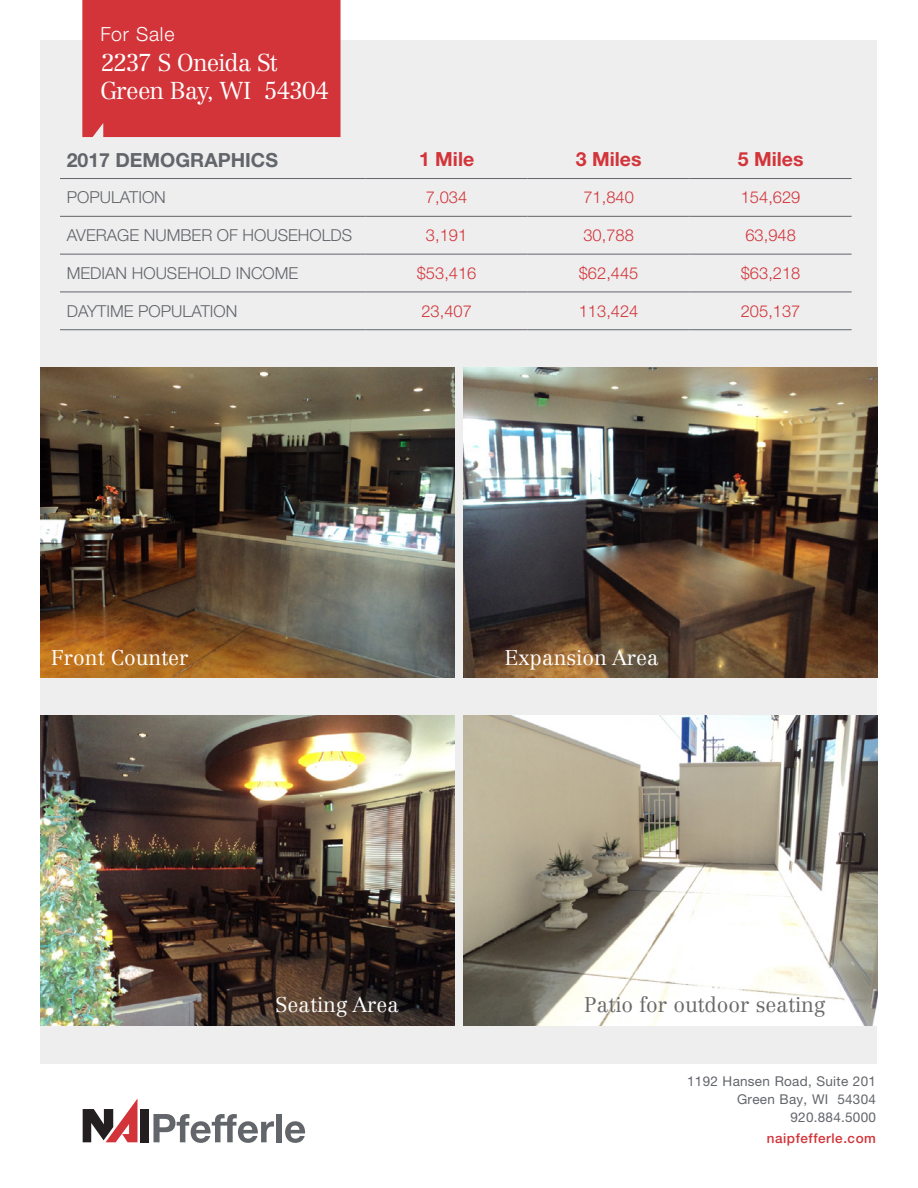
<style>
.page{position:relative;width:918px;height:1188px;background:#fff}
.page>*{position:absolute;margin:0;border:0;box-sizing:border-box;transform-origin:0 0}
.t1{font:300 24px "Centennial LT Std";letter-spacing:-.04em;color:#fff}
.t2{font:300 21px "Centennial LT Std";color:#fff}
.t3{font:300 21px "Centennial LT Std";color:#69696c}
.t4{font:700 19.5px "Helvetica Neue LT Std";color:#d23439}
.t5{font:700 19.5px "Helvetica Neue LT Std";color:#62656a}
.t6{font:300 19.5px "Helvetica Neue LT Std";letter-spacing:.04em;color:#fff}
.t7{font:300 16.5px "Helvetica Neue LT Std";color:#d23439}
.t8{font:300 16.5px "Helvetica Neue LT Std";color:#62656a}
.t9{font:13.5px/18px "Helvetica Neue LT Std";letter-spacing:.02em;color:#62656a;text-align:right}
.t10{font:500 13.5px "Helvetica Neue LT Std";letter-spacing:.04em;color:#d23439}
</style>
<div class="page">
<div style="left:40px;top:40px;width:838px;height:1024px;background:#eeeeef"></div>
<div style="left:140px;top:1109px;width:9px;height:33px;background:#231f20"></div>
<svg style="left:83px;top:1099px;width:55px;height:43px"></svg>
<svg style="left:153px;top:1114px;width:121px;height:29px"></svg>
<div style="left:276px;top:1114px;width:6px;height:28px;background:#62656a"></div>
<svg style="left:285px;top:1121px;width:20px;height:22px"></svg>
<div style="left:82px;top:0;width:259px;height:137px;background:#d23439"></div>
<hr style="left:60px;top:178px;width:306px;height:1px;background:#62656a">
<hr style="left:366px;top:178px;width:162px;height:1px;background:#62656a">
<hr style="left:528px;top:178px;width:162px;height:1px;background:#62656a">
<hr style="left:690px;top:178px;width:162px;height:1px;background:#62656a">
<hr style="left:60px;top:216px;width:306px;height:1px;background:#62656a">
<hr style="left:366px;top:216px;width:162px;height:1px;background:#62656a">
<hr style="left:528px;top:216px;width:162px;height:1px;background:#62656a">
<hr style="left:690px;top:216px;width:162px;height:1px;background:#62656a">
<hr style="left:60px;top:254px;width:306px;height:1px;background:#62656a">
<hr style="left:366px;top:254px;width:162px;height:1px;background:#62656a">
<hr style="left:528px;top:254px;width:162px;height:1px;background:#62656a">
<hr style="left:690px;top:254px;width:162px;height:1px;background:#62656a">
<hr style="left:60px;top:292px;width:306px;height:1px;background:#62656a">
<hr style="left:366px;top:292px;width:162px;height:1px;background:#62656a">
<hr style="left:528px;top:292px;width:162px;height:1px;background:#62656a">
<hr style="left:690px;top:292px;width:162px;height:1px;background:#62656a">
<hr style="left:60px;top:329px;width:306px;height:1px;background:#62656a">
<hr style="left:366px;top:329px;width:162px;height:1px;background:#62656a">
<hr style="left:528px;top:329px;width:162px;height:1px;background:#62656a">
<hr style="left:690px;top:329px;width:162px;height:1px;background:#62656a">
<img style="left:40px;top:368px;width:414px;height:310px">
<img style="left:464px;top:368px;width:414px;height:310px">
<img style="left:40px;top:716px;width:414px;height:310px">
<img style="left:464px;top:716px;width:414px;height:310px">
<p class="t6" style="left:100px;top:22px;width:76px">For Sale</p>
<p class="t1" style="left:100px;top:48px;width:179px">2237 S Oneida St</p>
<p class="t1" style="left:100px;top:76px;width:230px">Green Bay, WI 54304</p>
<p class="t5" style="left:67px;top:148px;width:213px">2017 DEMOGRAPHICS</p>
<p class="t4" style="left:419px;top:147px;width:57px">1 Mile</p>
<p class="t4" style="left:576px;top:147px;width:67px">3 Miles</p>
<p class="t4" style="left:738px;top:147px;width:67px">5 Miles</p>
<p class="t8" style="left:67px;top:187px;width:101px">POPULATION</p>
<p class="t7" style="left:426px;top:187px;width:43px">7,034</p>
<p class="t7" style="left:583px;top:187px;width:52px">71,840</p>
<p class="t7" style="left:741px;top:187px;width:61px">154,629</p>
<p class="t8" style="left:67px;top:225px;width:287px">AVERAGE NUMBER OF HOUSEHOLDS</p>
<p class="t7" style="left:426px;top:225px;width:43px">3,191</p>
<p class="t7" style="left:583px;top:225px;width:52px">30,788</p>
<p class="t7" style="left:745px;top:225px;width:52px">63,948</p>
<p class="t8" style="left:67px;top:263px;width:233px">MEDIAN HOUSEHOLD INCOME</p>
<p class="t7" style="left:417px;top:263px;width:61px">$53,416</p>
<p class="t7" style="left:579px;top:263px;width:61px">$62,445</p>
<p class="t7" style="left:741px;top:263px;width:61px">$63,218</p>
<p class="t8" style="left:67px;top:301px;width:172px">DAYTIME POPULATION</p>
<p class="t7" style="left:421px;top:301px;width:52px">23,407</p>
<p class="t7" style="left:579px;top:301px;width:61px">113,424</p>
<p class="t7" style="left:741px;top:301px;width:61px">205,137</p>
<p class="t2" style="left:51px;top:645px;width:139px">Front Counter</p>
<p class="t2" style="left:504px;top:645px;width:156px">Expansion Area</p>
<p class="t2" style="left:275px;top:993px;width:125px">Seating Area</p>
<p class="t3" style="left:584px;top:993px;width:243px">Patio for outdoor seating</p>
<p class="t9" style="left:687px;top:1072px;width:190px">1192 Hansen Road, Suite 201<br>Green Bay, WI 54304</p>
<p class="t9" style="left:790px;top:1108px;width:87px">920.884.5000</p>
<p class="t10" style="left:767px;top:1130px;width:111px">naipfefferle.com</p>
</div>
